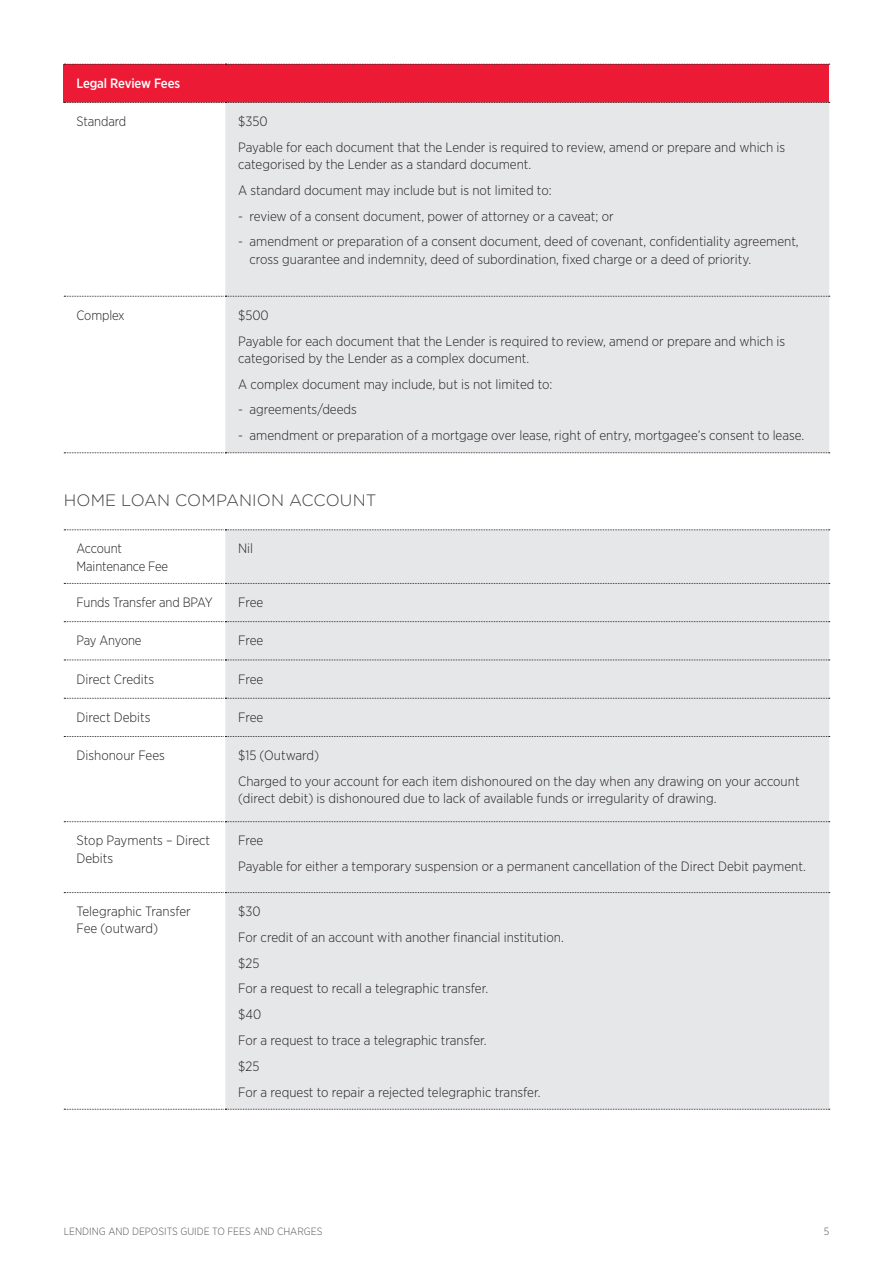
<style>
.page{position:relative;width:893px;height:1263px;background:#fff}
.page>*{position:absolute;margin:0;border:0;box-sizing:border-box;transform-origin:0 0}
.t1{font:300 16.5px "Gotham Rounded";letter-spacing:.005em;color:#3e3e3f}
.Table_Body_centre{font:300 13.5px/17.2px "Gotham Narrow";color:#231f20}
.Table_Body_centre-2{font:500 13.5px "Gotham Narrow";letter-spacing:-.01em;color:#fff}
.Table_Body_centre-3{font:300 13.5px "Gotham Narrow";letter-spacing:-.02em;color:#231f20}
.t2{font:300 10.5px "Gotham Narrow";color:#545557}
</style>
<div class="page">
<div style="left:64px;top:64px;width:765px;height:38px;background:#ed1a36"></div>
<div style="left:225px;top:103px;width:604px;height:349px;background:#e6e7e9"></div>
<svg style="left:64px;top:296px;width:766px;height:1px"></svg>
<svg style="left:64px;top:452px;width:766px;height:1px"></svg>
<svg style="left:64px;top:64px;width:766px;height:1px"></svg>
<svg style="left:64px;top:102px;width:766px;height:1px"></svg>
<svg style="left:64px;top:530px;width:160px;height:579px"></svg>
<div style="left:225px;top:530px;width:604px;height:579px;background:#e6e7e9"></div>
<svg style="left:64px;top:529px;width:766px;height:1px"></svg>
<svg style="left:64px;top:583px;width:766px;height:1px"></svg>
<svg style="left:64px;top:621px;width:766px;height:1px"></svg>
<svg style="left:64px;top:660px;width:766px;height:1px"></svg>
<svg style="left:64px;top:698px;width:766px;height:1px"></svg>
<svg style="left:64px;top:736px;width:766px;height:1px"></svg>
<svg style="left:64px;top:821px;width:766px;height:1px"></svg>
<svg style="left:64px;top:892px;width:766px;height:1px"></svg>
<svg style="left:64px;top:1109px;width:766px;height:1px"></svg>
<p class="Table_Body_centre-2" style="left:77px;top:74px;width:105px">Legal Review Fees</p>
<p class="Table_Body_centre" style="left:77px;top:112px;width:51px">Standard</p>
<p class="Table_Body_centre" style="left:238px;top:112px;width:31px">$350</p>
<p class="Table_Body_centre" style="left:238px;top:138px;width:548px">Payable for each document that the Lender is required to review, amend or prepare and which is categorised by the Lender as a standard document.</p>
<p class="Table_Body_centre" style="left:238px;top:181px;width:315px">A standard document may include but is not limited to:</p>
<p class="Table_Body_centre" style="left:238px;top:207px;width:377px">- review of a consent document, power of attorney or a caveat; or</p>
<p class="Table_Body_centre" style="left:249px;top:233px;width:551px;text-indent:-11px">- amendment or preparation of a consent document, deed of covenant, confidentiality agreement, cross guarantee and indemnity, deed of subordination, fixed charge or a deed of priority.</p>
<p class="Table_Body_centre" style="left:77px;top:306px;width:50px">Complex</p>
<p class="Table_Body_centre" style="left:238px;top:306px;width:32px">$500</p>
<p class="Table_Body_centre" style="left:238px;top:332px;width:548px">Payable for each document that the Lender is required to review, amend or prepare and which is categorised by the Lender as a complex document.</p>
<p class="Table_Body_centre" style="left:238px;top:375px;width:316px">A complex document may include, but is not limited to:</p>
<p class="Table_Body_centre" style="left:238px;top:401px;width:120px">- agreements/deeds</p>
<p class="Table_Body_centre" style="left:238px;top:426px;width:568px">- amendment or preparation of a mortgage over lease, right of entry, mortgagee’s consent to lease.</p>
<p class="t1" style="left:64px;top:490px;width:314px">HOME LOAN COMPANION ACCOUNT</p>
<p class="Table_Body_centre" style="left:77px;top:540px;width:93px">Account<br>Maintenance Fee</p>
<p class="Table_Body_centre" style="left:238px;top:540px;width:17px">Nil</p>
<p class="Table_Body_centre" style="left:77px;top:593px;width:138px">Funds Transfer and BPAY</p>
<p class="Table_Body_centre" style="left:238px;top:593px;width:27px">Free</p>
<p class="Table_Body_centre-3" style="left:77px;top:632px;width:66px">Pay Anyone</p>
<p class="Table_Body_centre" style="left:238px;top:631px;width:27px">Free</p>
<p class="Table_Body_centre" style="left:77px;top:670px;width:79px">Direct Credits</p>
<p class="Table_Body_centre" style="left:238px;top:670px;width:27px">Free</p>
<p class="Table_Body_centre" style="left:77px;top:708px;width:76px">Direct Debits</p>
<p class="Table_Body_centre" style="left:238px;top:708px;width:27px">Free</p>
<p class="Table_Body_centre" style="left:77px;top:746px;width:90px">Dishonour Fees</p>
<p class="Table_Body_centre" style="left:238px;top:746px;width:83px">$15 (Outward)</p>
<p class="Table_Body_centre" style="left:238px;top:772px;width:563px">Charged to your account for each item dishonoured on the day when any drawing on your account (direct debit) is dishonoured due to lack of available funds or irregularity of drawing.</p>
<p class="Table_Body_centre" style="left:77px;top:832px;width:135px">Stop Payments – Direct<br>Debits</p>
<p class="Table_Body_centre" style="left:238px;top:832px;width:27px">Free</p>
<p class="Table_Body_centre" style="left:238px;top:857px;width:569px">Payable for either a temporary suspension or a permanent cancellation of the Direct Debit payment.</p>
<p class="Table_Body_centre" style="left:77px;top:902px;width:116px">Telegraphic Transfer<br>Fee (outward)</p>
<p class="Table_Body_centre" style="left:238px;top:902px;width:24px">$30</p>
<p class="Table_Body_centre" style="left:238px;top:928px;width:327px">For credit of an account with another financial institution.</p>
<p class="Table_Body_centre" style="left:238px;top:954px;width:23px">$25</p>
<p class="Table_Body_centre" style="left:238px;top:980px;width:252px">For a request to recall a telegraphic transfer.</p>
<p class="Table_Body_centre" style="left:238px;top:1005px;width:25px">$40</p>
<p class="Table_Body_centre" style="left:238px;top:1031px;width:250px">For a request to trace a telegraphic transfer.</p>
<p class="Table_Body_centre" style="left:238px;top:1057px;width:23px">$25</p>
<p class="Table_Body_centre" style="left:238px;top:1083px;width:304px">For a request to repair a rejected telegraphic transfer.</p>
<p class="t2" style="left:64px;top:1225px;width:260px">LENDING AND DEPOSITS GUIDE TO FEES AND CHARGES</p>
<p class="t2" style="left:824px;top:1225px;width:7px">5</p>
</div>
